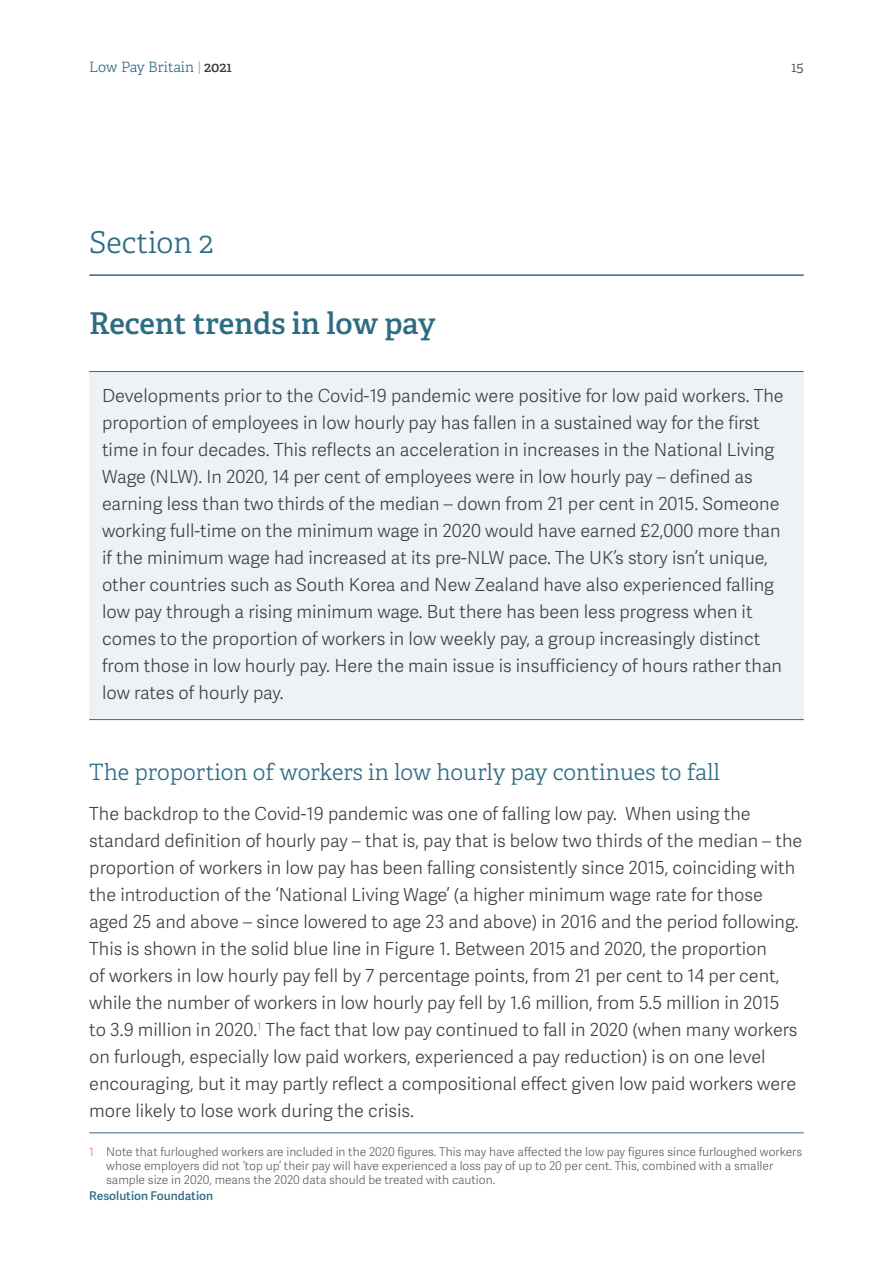
<style>
.page{position:relative;width:893px;height:1263px;background:#fff}
.page>*{position:absolute;margin:0;border:0;box-sizing:border-box;transform-origin:0 0}
.t1{font:600 30px "Adelle";color:#2e6c83}
.t2{font:300 30px "Adelle";color:#2e6c83}
.t3{font:300 22.5px "Adelle";letter-spacing:-.005em;color:#2e6c83}
.t4{font:18px/27px "Adelle Sans Lt";color:#404040}
.t5{font:300 14.25px "Adelle";color:#2e6c83}
.t6{font:300 14.25px "Adelle";color:#404040}
.t7{font:12px/14.4px "Adelle Sans Lt";color:#606060}
.t8{font:12px "Adelle Sans Sb";color:#2e6c83}
.s1{font-family:"Adelle Sans Lt";font-weight:400;color:#9f9f9f}
.s2{font-weight:600;color:#404040}
.s3{color:#ee7062}
</style>
<div class="page">
<hr style="left:89px;top:274px;width:715px;height:2px;background:#2e6c83">
<div style="left:89px;top:372px;width:715px;height:348px;background:#eef1f5"></div>
<hr style="left:89px;top:719px;width:715px;height:1px;background:#2e6c83">
<hr style="left:89px;top:371px;width:715px;height:1px;background:#2e6c83">
<hr style="left:89px;top:1132px;width:715px;height:1px;background:#2e6c83">
<p class="t5" style="left:89px;top:59px;width:144px">Low Pay Britain <span class="s1">|</span> <span class="s2">2021</span></p>
<p class="t6" style="left:791px;top:59px;width:14px">15</p>
<h1 class="t2" style="left:89px;top:224px;width:125px">Section 2</h1>
<h1 class="t1" style="left:89px;top:305px;width:348px">Recent trends in low pay</h1>
<p class="t4" style="left:102px;top:381px;width:683px">Developments prior to the Covid-19 pandemic were positive for low paid workers. The proportion of employees in low hourly pay has fallen in a sustained way for the first time in four decades. This reflects an acceleration in increases in the National Living Wage (NLW). In 2020, 14 per cent of employees were in low hourly pay – defined as earning less than two thirds of the median – down from 21 per cent in 2015. Someone working full-time on the minimum wage in 2020 would have earned £2,000 more than if the minimum wage had increased at its pre-NLW pace. The UK’s story isn’t unique, other countries such as South Korea and New Zealand have also experienced falling low pay through a rising minimum wage. But there has been less progress when it comes to the proportion of workers in low weekly pay, a group increasingly distinct from those in low hourly pay. Here the main issue is insufficiency of hours rather than low rates of hourly pay.</p>
<p class="t3" style="left:89px;top:758px;width:632px">The proportion of workers in low hourly pay continues to fall</p>
<p class="t4" style="left:89px;top:800px;width:714px">The backdrop to the Covid-19 pandemic was one of falling low pay. When using the standard definition of hourly pay – that is, pay that is below two thirds of the median – the proportion of workers in low pay has been falling consistently since 2015, coinciding with the introduction of the ‘National Living Wage’ (a higher minimum wage rate for those aged 25 and above – since lowered to age 23 and above) in 2016 and the period following.<br>This is shown in the solid blue line in Figure 1. Between 2015 and 2020, the proportion<br>of workers in low hourly pay fell by 7 percentage points, from 21 per cent to 14 per cent, while the number of workers in low hourly pay fell by 1.6 million, from 5.5 million in 2015<br>to 3.9 million in 2020.<sup>1</sup> The fact that low pay continued to fall in 2020 (when many workers on furlough, especially low paid workers, experienced a pay reduction) is on one level encouraging, but it may partly reflect a compositional effect given low paid workers were more likely to lose work during the crisis.</p>
<p class="t7" style="left:106px;top:1144px;width:697px;text-indent:-17px"><span class="s3">1</span> Note that furloughed workers are included in the 2020 figures. This may have affected the low pay figures since furloughed workers whose employers did not ‘top up’ their pay will have experienced a loss pay of up to 20 per cent. This, combined with a smaller sample size in 2020, means the 2020 data should be treated with caution.</p>
<p class="t8" style="left:89px;top:1187px;width:125px">Resolution Foundation</p>
</div>
